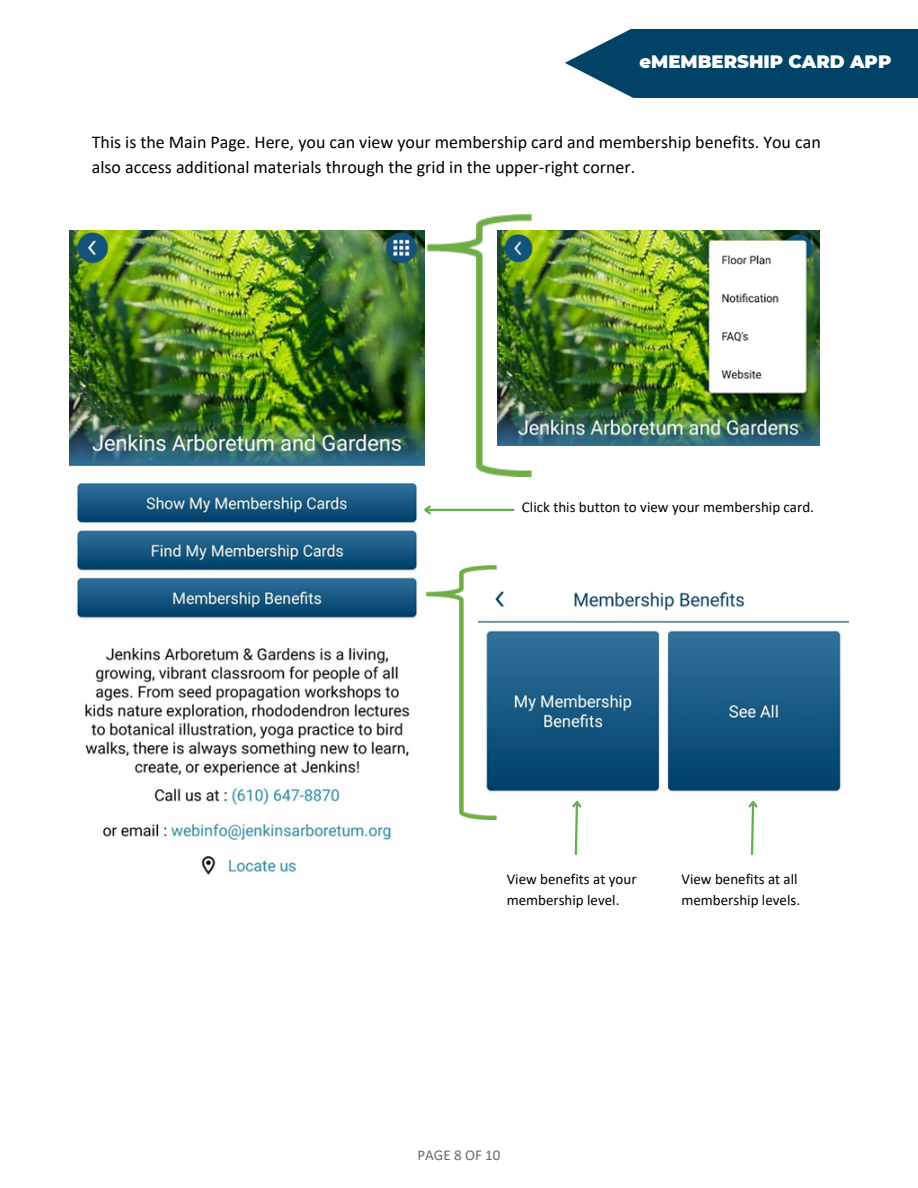
<style>
.page{position:relative;width:918px;height:1188px;background:#fff}
.page>*{position:absolute;margin:0;border:0;box-sizing:border-box;transform-origin:0 0}
.t1{font:18px/24.8px "Calibri";color:#000}
.t2{font:900 18px "Montserrat";color:#fff}
.t3{font:15px/20.2px "Calibri";color:#000}
.t4{font:15px "Calibri";color:#696969}
</style>
<div class="page">
<img style="left:69px;top:231px;width:356px;height:644px">
<img style="left:531px;top:231px;width:289px;height:215px">
<img style="left:497px;top:591px;width:352px;height:201px">
<img style="left:426px;top:214px;width:105px;height:262px">
<img style="left:425px;top:565px;width:72px;height:255px">
<hr style="left:425px;top:509px;width:89px;height:2px;background:#62af51">
<svg style="left:422px;top:503px;width:11px;height:13px"></svg>
<svg style="left:572px;top:801px;width:10px;height:54px"></svg>
<svg style="left:748px;top:800px;width:10px;height:55px"></svg>
<svg style="left:565px;top:29px;width:353px;height:69px;background:#185474"></svg>
<p class="t2" style="left:640px;top:51px;width:253px">eMEMBERSHIP CARD APP</p>
<p class="t1" style="left:92px;top:131px;width:731px">This is the Main Page. Here, you can view your membership card and membership benefits. You can also access additional materials through the grid in the upper-right corner.</p>
<p class="t3" style="left:522px;top:498px;width:294px">Click this button to view your membership card.</p>
<p class="t3" style="left:507px;top:871px;width:131px">View benefits at your membership level.</p>
<p class="t3" style="left:682px;top:871px;width:120px">View benefits at all membership levels.</p>
<p class="t4" style="left:418px;top:1148px;width:84px">PAGE 8 OF 10</p>
</div>
